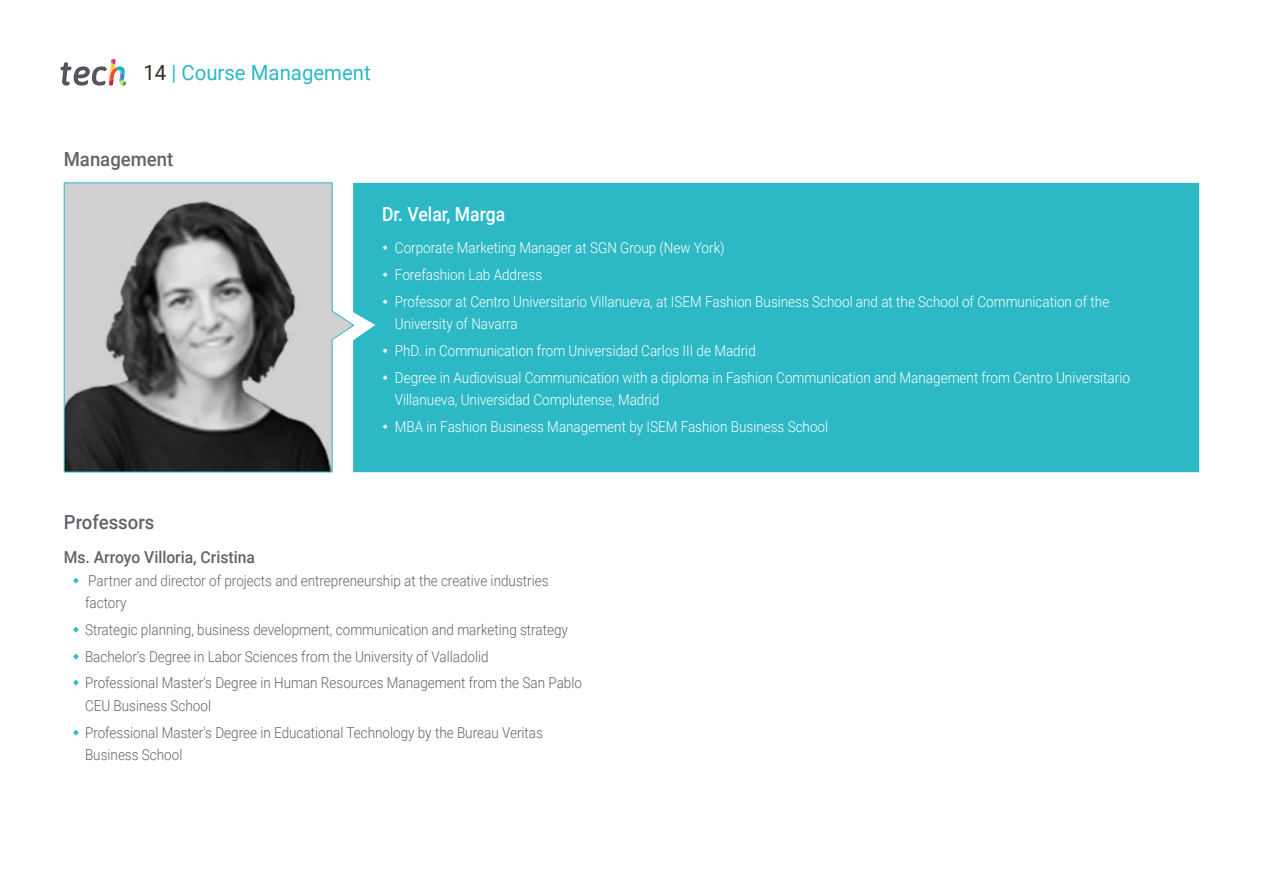
<style>
.page{position:relative;width:1263px;height:893px;background:#fff}
.page>*{position:absolute;margin:0;border:0;box-sizing:border-box;transform-origin:0 0}
.t1{font:21px "Roboto";color:#2db8c5}
.t2{font:500 19.5px "Roboto";color:#61646a;scale:.95 1}
.t3{font:500 19.5px "Roboto";color:#fff;scale:.9 1}
.t4{font:500 16.5px "Roboto";color:#61646a;scale:.95 1}
.t5{font:300 15px/26.7px "Roboto";color:#fff;scale:.9 1}
.t6{font:300 15px/26.7px "Roboto";color:#61646a;scale:.9 1}
.s1{color:#312e20}
</style>
<div class="page">
<div style="left:354px;top:183px;width:845px;height:289px;background:#2db8c5"></div>
<svg style="left:64px;top:182px;width:290px;height:290px;background:#909292"></svg>
<svg style="left:61px;top:59px;width:65px;height:27px"></svg>
<svg style="left:383px;top:245px;width:4px;height:5px"></svg>
<svg style="left:383px;top:272px;width:4px;height:5px"></svg>
<svg style="left:383px;top:299px;width:4px;height:5px"></svg>
<svg style="left:383px;top:348px;width:4px;height:5px"></svg>
<svg style="left:383px;top:375px;width:4px;height:5px"></svg>
<svg style="left:383px;top:424px;width:4px;height:5px"></svg>
<h1 class="t1" style="left:144px;top:57px;width:229px"><span class="s1">14</span> | Course Management</h1>
<h2 class="t2" style="left:64px;top:145px;width:117px">Management</h2>
<h2 class="t2" style="left:64px;top:509px;width:97px">Professors</h2>
<h2 class="t3" style="left:382px;top:201px;width:138px">Dr. Velar, Marga</h2>
<p class="t5" style="left:395px;top:234px;width:795px">Corporate Marketing Manager at SGN Group (New York)<br>Forefashion Lab Address<br>Professor at Centro Universitario Villanueva, at ISEM Fashion Business School and at the School of Communication of the</p>
<p class="t5" style="left:395px;top:310px;width:818px">University of Navarra<br>PhD. in Communication from Universidad Carlos III de Madrid<br>Degree in Audiovisual Communication with a diploma in Fashion Communication and Management from Centro Universitario</p>
<p class="t5" style="left:395px;top:386px;width:483px">Villanueva, Universidad Complutense, Madrid<br>MBA in Fashion Business Management by ISEM Fashion Business School</p>
<p class="t4" style="left:64px;top:546px;width:203px">Ms. Arroyo Villoria, Cristina</p>
<p class="t6" style="left:85px;top:568px;width:516px;line-height:22.5px">Partner and director of projects and entrepreneurship at the creative industries factory</p>
<p class="t6" style="left:85px;top:616px;width:554px">Strategic planning, business development, communication and marketing strategy<br>Bachelor's Degree in Labor Sciences from the University of Valladolid<br>Professional Master's Degree in Human Resources Management from the San Pablo</p>
<p class="t6" style="left:85px;top:692px;width:510px">CEU Business School<br>Professional Master's Degree in Educational Technology by the Bureau Veritas</p>
<p class="t6" style="left:85px;top:741px;width:110px">Business School</p>
</div>
